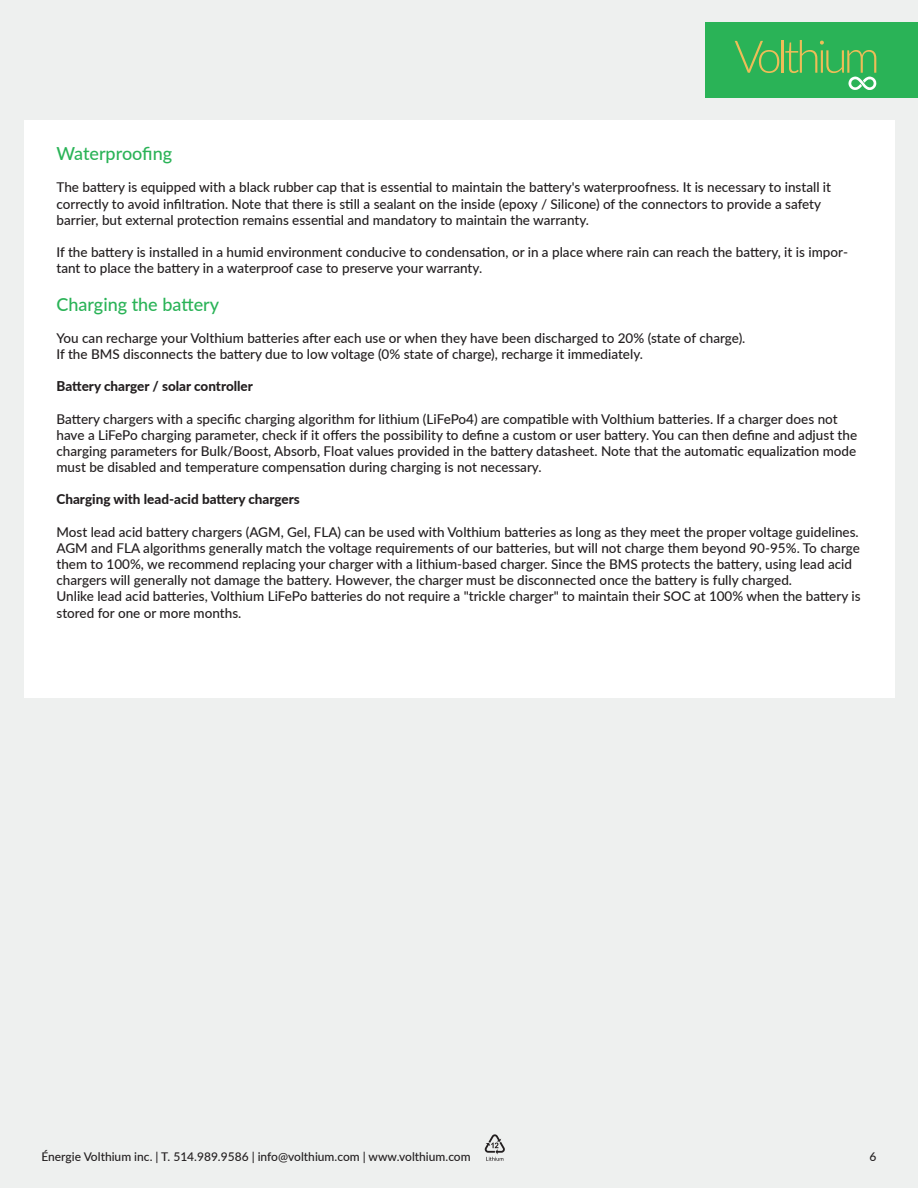
<style>
.page{position:relative;width:918px;height:1188px;background:#eef0ef}
.page>*{position:absolute;margin:0;border:0;box-sizing:border-box;transform-origin:0 0}
.t1{font:500 18px "Lato";color:#2ab357}
.t2{font:500 13.5px/16.2px "Lato";color:#231f20}
.t3{font:800 13.5px "Lato";color:#231f20}
.t4{font:500 12px "Lato";color:#231f20}
</style>
<div class="page">
<svg style="left:485px;top:1134px;width:20px;height:27px"></svg>
<div style="left:706px;top:22px;width:212px;height:75px;background:#2ab357"></div>
<svg style="left:735px;top:41px;width:44px;height:32px"></svg>
<hr style="left:782px;top:40px;width:2px;height:33px;background:#edbd57">
<svg style="left:785px;top:40px;width:92px;height:50px"></svg>
<div style="left:24px;top:120px;width:870px;height:577px;background:#fff"></div>
<h1 class="t1" style="left:57px;top:141px;width:117px">Waterproofing</h1>
<p class="t2" style="left:57px;top:179px;width:776px">The battery is equipped with a black rubber cap that is essential to maintain the battery's waterproofness. It is necessary to install it correctly to avoid infiltration. Note that there is still a sealant on the inside (epoxy / Silicone) of the connectors to provide a safety barrier, but external protection remains essential and mandatory to maintain the warranty.</p>
<p class="t2" style="left:57px;top:244px;width:793px">If the battery is installed in a humid environment conducive to condensation, or in a place where rain can reach the battery, it is impor&shy;tant to place the battery in a waterproof case to preserve your warranty.</p>
<h1 class="t1" style="left:57px;top:292px;width:164px">Charging the battery</h1>
<p class="t2" style="left:57px;top:330px;width:690px">You can recharge your Volthium batteries after each use or when they have been discharged to 20% (state of charge).<br>If the BMS disconnects the battery due to low voltage (0% state of charge), recharge it immediately.</p>
<p class="t3" style="left:57px;top:376px;width:198px">Battery charger / solar controller</p>
<p class="t2" style="left:57px;top:410px;width:802px">Battery chargers with a specific charging algorithm for lithium (LiFePo4) are compatible with Volthium batteries. If a charger does not have a LiFePo charging parameter, check if it offers the possibility to define a custom or user battery. You can then define and adjust the charging parameters for Bulk/Boost, Absorb, Float values provided in the battery datasheet. Note that the automatic equalization mode must be disabled and temperature compensation during charging is not necessary.</p>
<p class="t3" style="left:57px;top:489px;width:245px">Charging with lead-acid battery chargers</p>
<p class="t2" style="left:57px;top:523px;width:806px">Most lead acid battery chargers (AGM, Gel, FLA) can be used with Volthium batteries as long as they meet the proper voltage guidelines.<br>AGM and FLA algorithms generally match the voltage requirements of our batteries, but will not charge them beyond 90-95%. To charge them to 100%, we recommend replacing your charger with a lithium-based charger. Since the BMS protects the battery, using lead acid chargers will generally not damage the battery. However, the charger must be disconnected once the battery is fully charged.<br>Unlike lead acid batteries, Volthium LiFePo batteries do not require a "trickle charger" to maintain their SOC at 100% when the battery is stored for one or more months.</p>
<p class="t4" style="left:42px;top:1148px;width:431px">Énergie Volthium inc. | T. 514.989.9586 | info@volthium.com | www.volthium.com</p>
<p class="t4" style="left:869px;top:1148px;width:8px">6</p>
</div>
